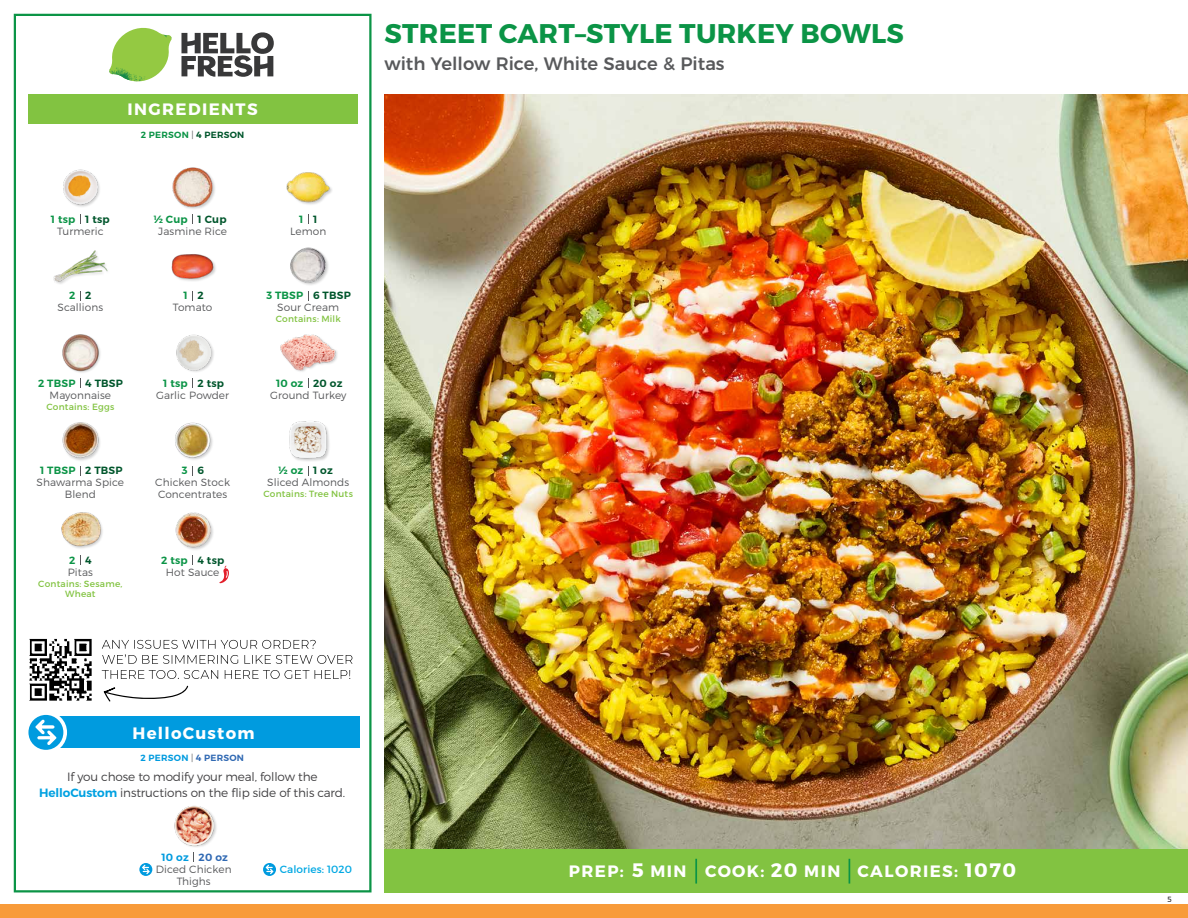
<style>
.page{position:relative;width:1188px;height:918px;background:#fff}
.page>*{position:absolute;margin:0;border:0;box-sizing:border-box;transform-origin:0 0}
.t1{font:700 27px "Montserrat";letter-spacing:.01em;color:#0b9446}
.t2{font:500 18px "Montserrat";color:#58595b}
.t3{font:700 16.5px "Montserrat";letter-spacing:.085em;color:#fff}
.t4{font:300 12px/16.5px "Montserrat";letter-spacing:-.01em;color:#414042;text-align:center}
.t5{font:300 10.5px/12px "Montserrat";letter-spacing:.01em;color:#58595b;text-align:center}
.t6{font:600 10.5px "Montserrat";letter-spacing:.02em;color:#00562c}
.t7{font:600 10.5px "Montserrat";letter-spacing:.02em;color:#0b9446}
.t8{font:10.5px "Montserrat";letter-spacing:.01em;color:#00a8e3}
.t9{font:600 10.5px "Montserrat";letter-spacing:.02em;color:#009bdf}
.t10{font:9px/10.5px "Montserrat";letter-spacing:.025em;color:#82c341;text-align:center}
.t11{font:600 9px "Montserrat";letter-spacing:.03em;color:#0b9446}
.t12{font:600 9px "Montserrat";letter-spacing:.03em;color:#009bdf}
.t13{font:300 7.5px "Montserrat";color:#000}
.s1{font-weight:300;color:#58595b}
.s2{color:#00562c}
.s3{font-weight:600;color:#00a1e1}
.s4{color:#3069b3}
.s5{font-size:19.5px}
</style>
<div class="page">
<div style="left:0;top:904px;width:1188px;height:14px;background:#f89b3a"></div>
<div style="left:384px;top:849px;width:804px;height:43px;background:#82c341"></div>
<svg style="left:181px;top:32px;width:93px;height:45px"></svg>
<svg style="left:114px;top:28px;width:55px;height:36px"></svg>
<img style="left:143px;top:28px;width:29px;height:24px">
<img style="left:112px;top:48px;width:54px;height:10px">
<img style="left:109px;top:52px;width:55px;height:30px">
<img style="left:142px;top:58px;width:24px;height:23px">
<div style="left:28px;top:94px;width:330px;height:30px;background:#82c341"></div>
<div style="left:14px;top:14px;width:358px;height:878px;border:2px solid #0b9446"></div>
<img style="left:384px;top:94px;width:804px;height:755px">
<img style="left:171px;top:254px;width:45px;height:27px">
<img style="left:290px;top:247px;width:38px;height:38px">
<img style="left:172px;top:167px;width:43px;height:42px">
<img style="left:286px;top:172px;width:46px;height:33px">
<img style="left:53px;top:250px;width:55px;height:34px">
<img style="left:63px;top:169px;width:37px;height:38px">
<img style="left:176px;top:334px;width:38px;height:38px">
<img style="left:280px;top:334px;width:57px;height:38px">
<img style="left:62px;top:334px;width:39px;height:39px">
<img style="left:175px;top:422px;width:38px;height:38px">
<img style="left:289px;top:421px;width:40px;height:40px">
<img style="left:62px;top:422px;width:38px;height:39px">
<img style="left:175px;top:512px;width:38px;height:38px">
<img style="left:61px;top:512px;width:42px;height:37px">
<img style="left:174px;top:806px;width:43px;height:41px">
<svg style="left:219px;top:566px;width:10px;height:17px"></svg>
<div style="left:33px;top:716px;width:327px;height:32px;background:#009bdf"></div>
<div style="left:25px;top:711px;width:42px;height:43px;background:#fff;border-radius:50%"></div>
<div style="left:28px;top:715px;width:35px;height:35px;background:#009bdf;border-radius:50%"></div>
<svg style="left:35px;top:719px;width:22px;height:26px"></svg>
<svg style="left:139px;top:863px;width:13px;height:13px"></svg>
<svg style="left:142px;top:865px;width:8px;height:9px"></svg>
<svg style="left:263px;top:863px;width:13px;height:13px"></svg>
<svg style="left:266px;top:865px;width:8px;height:9px"></svg>
<hr style="left:695px;top:859px;width:2px;height:25px;background:#0b9446">
<svg style="left:849px;top:859px;width:1px;height:25px"></svg>
<img style="left:29px;top:638px;width:63px;height:63px">
<svg style="left:104px;top:685px;width:84px;height:17px"></svg>
<svg style="left:102px;top:670px;width:248px;height:9px"></svg>
<svg style="left:102px;top:640px;width:251px;height:24px"></svg>
<h3 class="t3" style="left:128px;top:99px;width:132px">INGREDIENTS</h3>
<p class="t11" style="left:141px;top:129px;width:105px">2 PERSON <span class="s1">|</span> <span class="s2">4 PERSON</span></p>
<p class="t7" style="left:51px;top:212px;width:26px">1 tsp</p>
<p class="t6" style="left:85px;top:212px;width:26px">1 tsp</p>
<p class="t7" style="left:154px;top:212px;width:36px">½ Cup</p>
<p class="t7" style="left:299px;top:212px;width:6px">1</p>
<p class="t6" style="left:198px;top:212px;width:31px">1 Cup</p>
<p class="t6" style="left:313px;top:212px;width:6px">1</p>
<p class="t5" style="left:57px;top:225px;width:48px">Turmeric</p>
<p class="t5" style="left:158px;top:225px;width:70px">Jasmine Rice</p>
<p class="t5" style="left:290px;top:225px;width:38px">Lemon</p>
<p class="t7" style="left:69px;top:289px;width:8px">2</p>
<p class="t6" style="left:85px;top:289px;width:8px">2</p>
<p class="t7" style="left:184px;top:289px;width:6px">1</p>
<p class="t7" style="left:266px;top:289px;width:38px">3 TBSP</p>
<p class="t6" style="left:198px;top:289px;width:8px">2</p>
<p class="t6" style="left:313px;top:289px;width:39px">6 TBSP</p>
<p class="t5" style="left:58px;top:301px;width:47px">Scallions</p>
<p class="t5" style="left:173px;top:301px;width:41px">Tomato</p>
<p class="t5" style="left:277px;top:301px;width:63px">Sour Cream</p>
<p class="t10" style="left:276px;top:314px;width:67px">Contains: Milk</p>
<p class="t7" style="left:38px;top:377px;width:39px">2 TBSP</p>
<p class="t6" style="left:85px;top:377px;width:39px">4 TBSP</p>
<p class="t6" style="left:198px;top:377px;width:28px">2 tsp</p>
<p class="t6" style="left:313px;top:377px;width:31px">20 oz</p>
<p class="t7" style="left:163px;top:377px;width:26px">1 tsp</p>
<p class="t7" style="left:276px;top:377px;width:29px">10 oz</p>
<p class="t5" style="left:50px;top:389px;width:63px">Mayonnaise</p>
<p class="t10" style="left:46px;top:401px;width:70px">Contains: Eggs</p>
<p class="t5" style="left:156px;top:389px;width:75px">Garlic Powder</p>
<p class="t5" style="left:270px;top:389px;width:78px">Ground Turkey</p>
<p class="t7" style="left:40px;top:464px;width:37px">1 TBSP</p>
<p class="t6" style="left:85px;top:464px;width:39px">2 TBSP</p>
<p class="t6" style="left:198px;top:464px;width:8px">6</p>
<p class="t6" style="left:313px;top:464px;width:21px">1 oz</p>
<p class="t7" style="left:182px;top:464px;width:7px">3</p>
<p class="t7" style="left:279px;top:464px;width:26px">½ oz</p>
<p class="t5" style="left:37px;top:476px;width:89px">Shawarma Spice<br>Blend</p>
<p class="t5" style="left:155px;top:476px;width:76px;text-align:left">Chicken Stock<br>Concentrates</p>
<p class="t5" style="left:267px;top:476px;width:83px">Sliced Almonds</p>
<p class="t10" style="left:263px;top:489px;width:91px">Contains: Tree Nuts</p>
<p class="t7" style="left:69px;top:554px;width:8px">2</p>
<p class="t6" style="left:85px;top:554px;width:8px">4</p>
<p class="t7" style="left:161px;top:554px;width:28px">2 tsp</p>
<p class="t6" style="left:198px;top:554px;width:28px">4 tsp</p>
<p class="t5" style="left:68px;top:566px;width:27px">Pitas</p>
<p class="t10" style="left:38px;top:578px;width:86px">Contains: Sesame,<br>Wheat</p>
<p class="t5" style="left:166px;top:566px;width:55px">Hot Sauce</p>
<h1 class="t1" style="left:385px;top:17px;width:521px">STREET CART–STYLE TURKEY BOWLS</h1>
<h2 class="t2" style="left:384px;top:49px;width:342px">with Yellow Rice, White Sauce &amp; Pitas</h2>
<h3 class="t3" style="left:133px;top:723px;width:123px">HelloCustom</h3>
<p class="t4" style="left:39px;top:768px;width:308px">If you chose to modify your meal, follow the<br><span class="s3">HelloCustom</span> instructions on the flip side of this card.</p>
<p class="t12" style="left:141px;top:752px;width:105px">2 PERSON <span class="s1">|</span> <span class="s4">4 PERSON</span></p>
<p class="t9" style="left:162px;top:851px;width:68px">10 oz <span class="s4">20 oz</span></p>
<p class="t5" style="left:156px;top:863px;width:77px">Diced Chicken<br>Thighs</p>
<p class="t8" style="left:280px;top:863px;width:74px">Calories: 1020</p>
<h3 class="t3" style="left:569px;top:861px;width:449px">PREP: <span class="s5">5</span> MIN COOK: <span class="s5">20</span> MIN CALORIES: <span class="s5">1070</span></h3>
<p class="t13" style="left:1168px;top:895px;width:6px">5</p>
</div>
